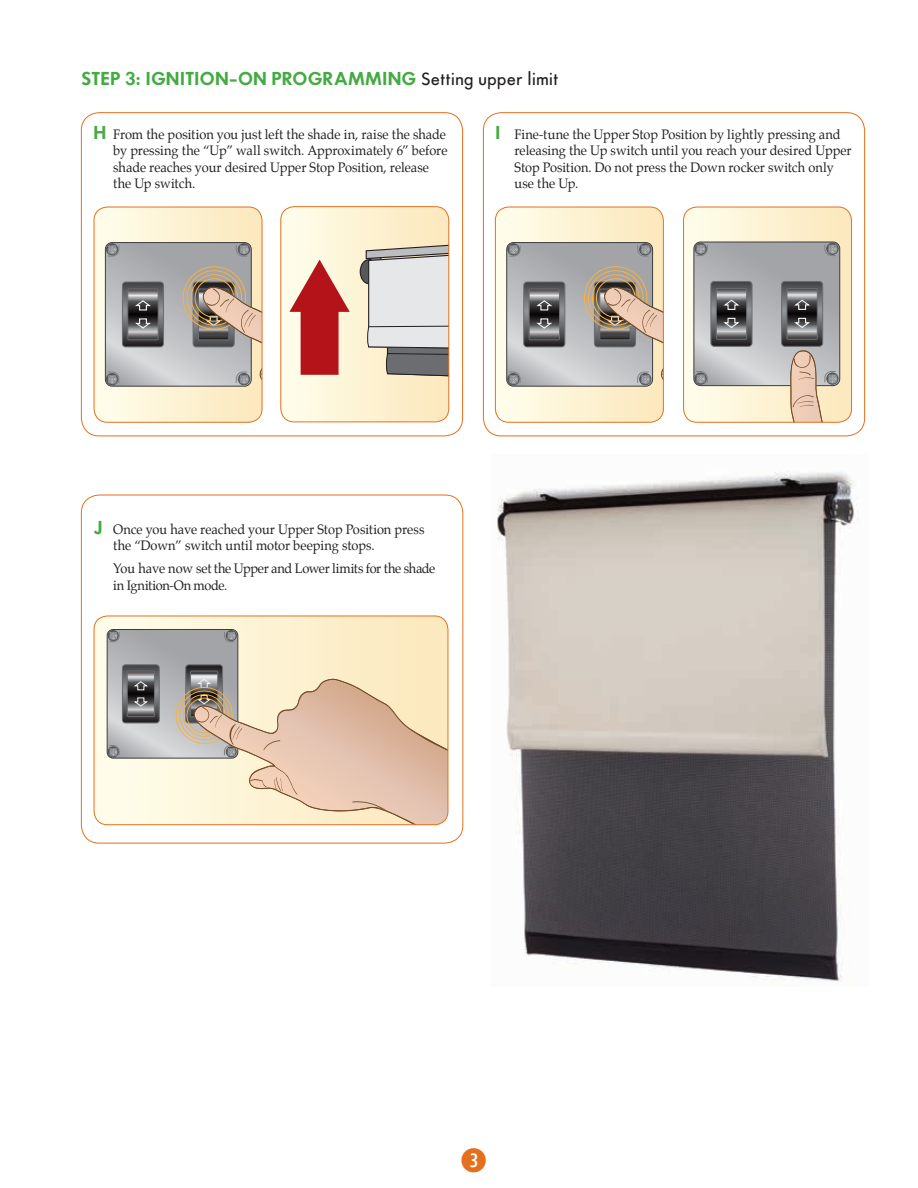
<style>
.page{position:relative;width:918px;height:1188px;background:#fff}
.page>*{position:absolute;margin:0;border:0;box-sizing:border-box;transform-origin:0 0}
.t1{font:700 32.4px "Combi Numerals Pro";color:#e4701e}
.t2{font:600 16.5px "Futura";letter-spacing:.015em;color:#44aa42}
.t3{font:13.5px/16.5px "Palatino";letter-spacing:-.005em;color:#231f20;scale:.95 1}
.t4{font:13.5px/16.5px "Palatino";letter-spacing:-.025em;color:#231f20;scale:.95 1}
.s1{font-weight:500;color:#231f20}
.s2{font-family:"Futura";font-weight:600;font-size:16.5px;color:#44aa42}
</style>
<div class="page">
<div style="left:81px;top:112px;width:382px;height:324px;border:1px solid #e4701e;border-radius:18px"></div>
<div style="left:483px;top:112px;width:382px;height:324px;border:1px solid #e4701e;border-radius:18px"></div>
<div style="left:81px;top:495px;width:382px;height:348px;border:1px solid #e4701e;border-radius:18px"></div>
<svg style="left:94px;top:207px;width:168px;height:215px;background:#c8c2b4"></svg>
<div style="left:94px;top:207px;width:168px;height:216px;border:1px solid #e4701e;border-radius:14px"></div>
<svg style="left:282px;top:207px;width:167px;height:215px;background:#e3ccbb"></svg>
<div style="left:280px;top:206px;width:169px;height:216px;border:1px solid #e4701e;border-radius:14px"></div>
<svg style="left:684px;top:207px;width:168px;height:214px;background:#c2bcb1"></svg>
<div style="left:683px;top:207px;width:169px;height:216px;border:1px solid #e4701e;border-radius:14px"></div>
<svg style="left:495px;top:207px;width:168px;height:215px;background:#c7c0b3"></svg>
<div style="left:495px;top:207px;width:169px;height:216px;border:1px solid #e4701e;border-radius:14px"></div>
<svg style="left:94px;top:616px;width:354px;height:209px;background:#fcf4d9"></svg>
<svg style="left:107px;top:629px;width:341px;height:196px;background:#ddccb7"></svg>
<div style="left:94px;top:616px;width:354px;height:209px;border:1px solid #e4701e;border-radius:14px"></div>
<img style="left:497px;top:471px;width:362px;height:516px">
<p class="t2" style="left:81px;top:67px;width:479px">STEP 3: IGNITION-ON PROGRAMMING <span class="s1">Setting upper limit</span></p>
<p class="t3" style="left:113px;top:126px;width:353px;text-indent:-19px"><span class="s2">H</span> From the position you just left the shade in, raise the shade by pressing the “Up” wall switch. Approximately 6” before shade reaches your desired Upper Stop Position, release the Up switch.</p>
<p class="t3" style="left:514px;top:126px;width:356px;text-indent:-19px"><span class="s2">I</span> Fine-tune the Upper Stop Position by lightly pressing and releasing the Up switch until you reach your desired Upper Stop Position. Do not press the Down rocker switch only use the Up.</p>
<p class="t3" style="left:113px;top:521px;width:329px;text-indent:-19px"><span class="s2">J</span> Once you have reached your Upper Stop Position press the “Down” switch until motor beeping stops.</p>
<p class="t4" style="left:113px;top:560px;width:341px">You have now set the Upper and Lower limits for the shade in Ignition-On mode.</p>
<h1 class="t1" style="left:461px;top:1148px;width:28px">e</h1>
</div>
